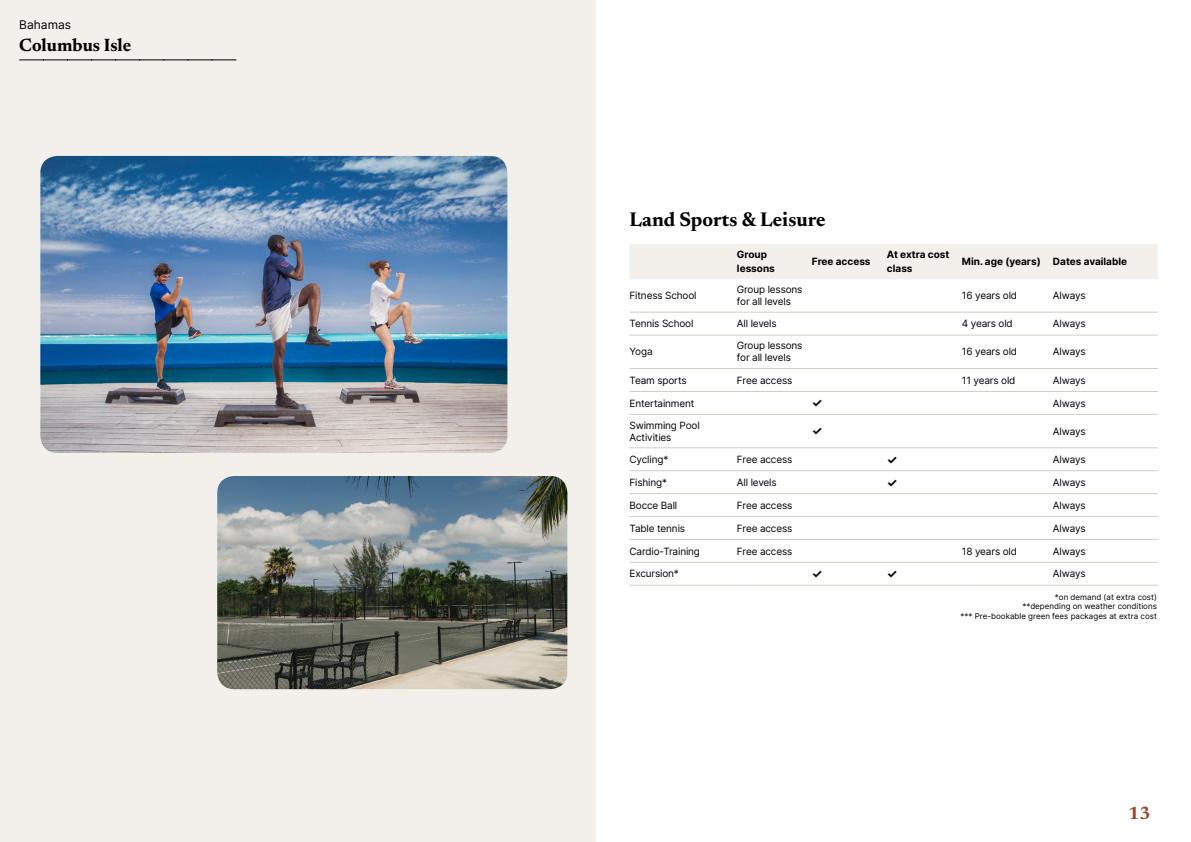
<style>
.page{position:relative;width:1191px;height:842px;background:#fff}
.page>*{position:absolute;margin:0;border:0;box-sizing:border-box;transform-origin:0 0}
.t1{font:700 20px "Newsreader 24 pt";color:#000}
.t2{font:700 18px "Newsreader 24 pt";color:#000}
.t3{font:700 18px "Newsreader 24 pt";color:#9d432c}
.t4{font:12px "Inter";color:#000}
.t5{font:700 12px "Inter";color:#000}
.t6{font:10px/12px "Inter";letter-spacing:-.015em;color:#000}
.t7{font:700 10px/14px "Inter";color:#000}
.t8{font:8px/9.6px "Inter";color:#000;text-align:right}
</style>
<div class="page">
<div style="left:0;top:0;width:595px;height:842px;background:#f3f0ec"></div>
<img style="left:40px;top:156px;width:467px;height:297px">
<img style="left:217px;top:476px;width:350px;height:213px">
<svg style="left:20px;top:60px;width:216px;height:1px"></svg>
<div style="left:630px;top:244px;width:527px;height:35px;background:#f3f0ec"></div>
<hr style="left:629px;top:312px;width:108px;height:1px;background:#d7cdc1">
<hr style="left:737px;top:312px;width:75px;height:1px;background:#d7cdc1">
<hr style="left:812px;top:312px;width:75px;height:1px;background:#d7cdc1">
<hr style="left:887px;top:312px;width:75px;height:1px;background:#d7cdc1">
<hr style="left:962px;top:312px;width:91px;height:1px;background:#d7cdc1">
<hr style="left:1053px;top:312px;width:104px;height:1px;background:#d7cdc1">
<hr style="left:629px;top:335px;width:108px;height:1px;background:#d7cdc1">
<hr style="left:737px;top:335px;width:75px;height:1px;background:#d7cdc1">
<hr style="left:812px;top:335px;width:75px;height:1px;background:#d7cdc1">
<hr style="left:887px;top:335px;width:75px;height:1px;background:#d7cdc1">
<hr style="left:962px;top:335px;width:91px;height:1px;background:#d7cdc1">
<hr style="left:1053px;top:335px;width:104px;height:1px;background:#d7cdc1">
<hr style="left:629px;top:368px;width:108px;height:1px;background:#d7cdc1">
<hr style="left:737px;top:368px;width:75px;height:1px;background:#d7cdc1">
<hr style="left:812px;top:368px;width:75px;height:1px;background:#d7cdc1">
<hr style="left:887px;top:368px;width:75px;height:1px;background:#d7cdc1">
<hr style="left:962px;top:368px;width:91px;height:1px;background:#d7cdc1">
<hr style="left:1053px;top:368px;width:104px;height:1px;background:#d7cdc1">
<hr style="left:629px;top:391px;width:108px;height:1px;background:#d7cdc1">
<hr style="left:737px;top:391px;width:75px;height:1px;background:#d7cdc1">
<hr style="left:812px;top:391px;width:75px;height:1px;background:#d7cdc1">
<hr style="left:887px;top:391px;width:75px;height:1px;background:#d7cdc1">
<hr style="left:962px;top:391px;width:91px;height:1px;background:#d7cdc1">
<hr style="left:1053px;top:391px;width:104px;height:1px;background:#d7cdc1">
<hr style="left:629px;top:414px;width:108px;height:1px;background:#d7cdc1">
<hr style="left:737px;top:414px;width:75px;height:1px;background:#d7cdc1">
<hr style="left:812px;top:414px;width:75px;height:1px;background:#d7cdc1">
<hr style="left:887px;top:414px;width:75px;height:1px;background:#d7cdc1">
<hr style="left:962px;top:414px;width:91px;height:1px;background:#d7cdc1">
<hr style="left:1053px;top:414px;width:104px;height:1px;background:#d7cdc1">
<hr style="left:629px;top:447px;width:108px;height:1px;background:#d7cdc1">
<hr style="left:737px;top:447px;width:75px;height:1px;background:#d7cdc1">
<hr style="left:812px;top:447px;width:75px;height:1px;background:#d7cdc1">
<hr style="left:887px;top:447px;width:75px;height:1px;background:#d7cdc1">
<hr style="left:962px;top:447px;width:91px;height:1px;background:#d7cdc1">
<hr style="left:1053px;top:447px;width:104px;height:1px;background:#d7cdc1">
<hr style="left:629px;top:470px;width:108px;height:1px;background:#d7cdc1">
<hr style="left:737px;top:470px;width:75px;height:1px;background:#d7cdc1">
<hr style="left:812px;top:470px;width:75px;height:1px;background:#d7cdc1">
<hr style="left:887px;top:470px;width:75px;height:1px;background:#d7cdc1">
<hr style="left:962px;top:470px;width:91px;height:1px;background:#d7cdc1">
<hr style="left:1053px;top:470px;width:104px;height:1px;background:#d7cdc1">
<hr style="left:629px;top:493px;width:108px;height:1px;background:#d7cdc1">
<hr style="left:737px;top:493px;width:75px;height:1px;background:#d7cdc1">
<hr style="left:812px;top:493px;width:75px;height:1px;background:#d7cdc1">
<hr style="left:887px;top:493px;width:75px;height:1px;background:#d7cdc1">
<hr style="left:962px;top:493px;width:91px;height:1px;background:#d7cdc1">
<hr style="left:1053px;top:493px;width:104px;height:1px;background:#d7cdc1">
<hr style="left:629px;top:516px;width:108px;height:1px;background:#d7cdc1">
<hr style="left:737px;top:516px;width:75px;height:1px;background:#d7cdc1">
<hr style="left:812px;top:516px;width:75px;height:1px;background:#d7cdc1">
<hr style="left:887px;top:516px;width:75px;height:1px;background:#d7cdc1">
<hr style="left:962px;top:516px;width:91px;height:1px;background:#d7cdc1">
<hr style="left:1053px;top:516px;width:104px;height:1px;background:#d7cdc1">
<hr style="left:629px;top:539px;width:108px;height:1px;background:#d7cdc1">
<hr style="left:737px;top:539px;width:75px;height:1px;background:#d7cdc1">
<hr style="left:812px;top:539px;width:75px;height:1px;background:#d7cdc1">
<hr style="left:887px;top:539px;width:75px;height:1px;background:#d7cdc1">
<hr style="left:962px;top:539px;width:91px;height:1px;background:#d7cdc1">
<hr style="left:1053px;top:539px;width:104px;height:1px;background:#d7cdc1">
<hr style="left:629px;top:562px;width:108px;height:1px;background:#d7cdc1">
<hr style="left:737px;top:562px;width:75px;height:1px;background:#d7cdc1">
<hr style="left:812px;top:562px;width:75px;height:1px;background:#d7cdc1">
<hr style="left:887px;top:562px;width:75px;height:1px;background:#d7cdc1">
<hr style="left:962px;top:562px;width:91px;height:1px;background:#d7cdc1">
<hr style="left:1053px;top:562px;width:104px;height:1px;background:#d7cdc1">
<hr style="left:629px;top:585px;width:108px;height:1px;background:#d7cdc1">
<hr style="left:737px;top:585px;width:75px;height:1px;background:#d7cdc1">
<hr style="left:812px;top:585px;width:75px;height:1px;background:#d7cdc1">
<hr style="left:887px;top:585px;width:75px;height:1px;background:#d7cdc1">
<hr style="left:962px;top:585px;width:91px;height:1px;background:#d7cdc1">
<hr style="left:1053px;top:585px;width:104px;height:1px;background:#d7cdc1">
<p class="t4" style="left:19px;top:15px;width:53px">Bahamas</p>
<h2 class="t2" style="left:19px;top:32px;width:114px">Columbus Isle</h2>
<h1 class="t1" style="left:629px;top:205px;width:197px">Land Sports &amp; Leisure</h1>
<p class="t7" style="left:737px;top:247px;width:39px">Group lessons</p>
<p class="t7" style="left:812px;top:254px;width:60px">Free access</p>
<p class="t7" style="left:887px;top:247px;width:64px">At extra cost class</p>
<p class="t7" style="left:962px;top:254px;width:167px">Min. age (years) Dates available</p>
<p class="t6" style="left:629px;top:289px;width:69px">Fitness School</p>
<p class="t6" style="left:737px;top:283px;width:67px">Group lessons for all levels</p>
<p class="t6" style="left:962px;top:289px;width:57px">16 years old</p>
<p class="t6" style="left:1053px;top:289px;width:34px">Always</p>
<p class="t6" style="left:629px;top:317px;width:65px">Tennis School</p>
<p class="t6" style="left:737px;top:317px;width:41px">All levels</p>
<p class="t6" style="left:962px;top:317px;width:52px">4 years old</p>
<p class="t6" style="left:1053px;top:317px;width:34px">Always</p>
<p class="t6" style="left:629px;top:346px;width:25px">Yoga</p>
<p class="t6" style="left:737px;top:340px;width:67px">Group lessons for all levels</p>
<p class="t6" style="left:962px;top:346px;width:57px">16 years old</p>
<p class="t6" style="left:1053px;top:346px;width:34px">Always</p>
<p class="t6" style="left:629px;top:374px;width:59px">Team sports</p>
<p class="t6" style="left:737px;top:374px;width:57px">Free access</p>
<p class="t6" style="left:962px;top:374px;width:55px">11 years old</p>
<p class="t6" style="left:1053px;top:374px;width:34px">Always</p>
<p class="t6" style="left:629px;top:397px;width:66px">Entertainment</p>
<p class="t5" style="left:812px;top:394px;width:12px">✓</p>
<p class="t6" style="left:1053px;top:397px;width:34px">Always</p>
<p class="t6" style="left:629px;top:419px;width:72px">Swimming Pool<br>Activities</p>
<p class="t5" style="left:812px;top:422px;width:12px">✓</p>
<p class="t6" style="left:1053px;top:425px;width:34px">Always</p>
<p class="t6" style="left:629px;top:453px;width:40px">Cycling*</p>
<p class="t6" style="left:737px;top:453px;width:57px">Free access</p>
<p class="t5" style="left:887px;top:450px;width:12px">✓</p>
<p class="t6" style="left:1053px;top:453px;width:34px">Always</p>
<p class="t6" style="left:629px;top:476px;width:39px">Fishing*</p>
<p class="t6" style="left:737px;top:476px;width:41px">All levels</p>
<p class="t5" style="left:887px;top:473px;width:12px">✓</p>
<p class="t6" style="left:1053px;top:476px;width:34px">Always</p>
<p class="t6" style="left:629px;top:499px;width:49px">Bocce Ball</p>
<p class="t6" style="left:737px;top:499px;width:57px">Free access</p>
<p class="t6" style="left:1053px;top:499px;width:34px">Always</p>
<p class="t6" style="left:629px;top:522px;width:57px">Table tennis</p>
<p class="t6" style="left:737px;top:522px;width:57px">Free access</p>
<p class="t6" style="left:1053px;top:522px;width:34px">Always</p>
<p class="t6" style="left:629px;top:545px;width:72px">Cardio-Training</p>
<p class="t6" style="left:737px;top:545px;width:57px">Free access</p>
<p class="t6" style="left:962px;top:545px;width:57px">18 years old</p>
<p class="t6" style="left:1053px;top:545px;width:34px">Always</p>
<p class="t6" style="left:629px;top:567px;width:51px">Excursion*</p>
<p class="t5" style="left:812px;top:565px;width:12px">✓</p>
<p class="t5" style="left:887px;top:565px;width:12px">✓</p>
<p class="t6" style="left:1053px;top:567px;width:34px">Always</p>
<p class="t8" style="left:960px;top:592px;width:198px">*on demand (at extra cost)<br>**depending on weather conditions<br>*** Pre-bookable green fees packages at extra cost</p>
<h2 class="t3" style="left:1128px;top:800px;width:24px">13</h2>
</div>
